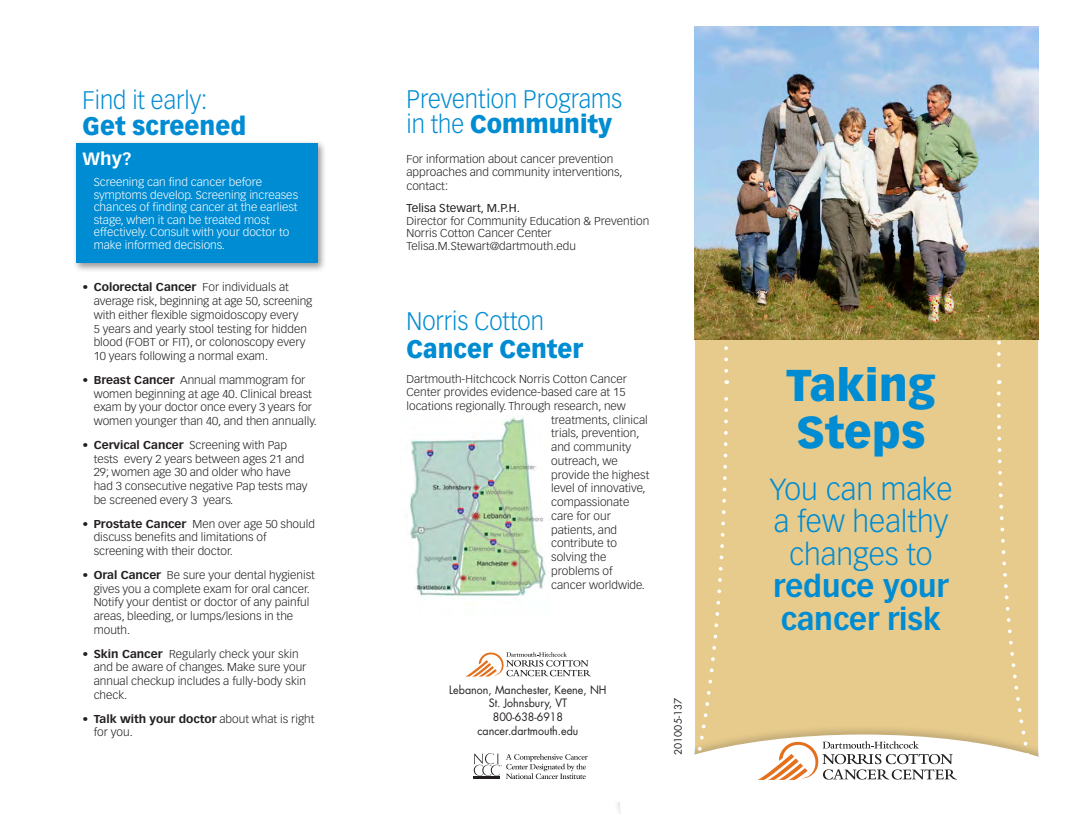
<style>
.page{position:relative;width:1065px;height:840px;background:#fff}
.page>*{position:absolute;margin:0;border:0;box-sizing:border-box;transform-origin:0 0}
.t1{font:900 43.75px "Vectora LT Std";color:#008cd2}
.t2{font:300 30px/32.5px "Vectora LT Std";color:#008cd2;text-align:center}
.subhead{font:300 25px/25px "Vectora LT Std";color:#008cd2;scale:.95 1}
.Headline_-_colored{font:300 25px "Vectora LT Std";color:#008cd2;scale:.95 1}
.subhead-2{font:900 25px "Vectora LT Std";color:#008cd2;scale:.95 1}
.Headline_-_colored-2{font:900 25px "Vectora LT Std";color:#008cd2;scale:.95 1}
.copy2{font:700 17.5px "Vectora LT Std";color:#fff;scale:1.05 1}
.copy2-2{font:300 11.25px/13.8px "Vectora LT Std";color:#231f20;scale:1.05 1}
.copy{font:300 11.25px/13.8px "Vectora LT Std";color:#231f20;scale:1.05 1}
.copy2-3{font:300 11.25px/12.5px "Vectora LT Std";color:#fff;scale:1.05 1}
.t3{font:11.25px "Futura Std";color:#231f20;scale:.95 1}
.copy-2{font:11.25px "Vectora LT Std";color:#231f20;scale:1.05 1}
.t4{font:10px "Futura Std";color:#231f20}
.s1{font-weight:700}
.s2{font-weight:900}
</style>
<div class="page">
<div style="left:694px;top:37px;width:345px;height:741px;background:#e7cb8c;border:1px solid #fff"></div>
<svg style="left:997px;top:340px;width:42px;height:44px"></svg>
<img style="left:694px;top:26px;width:345px;height:314px">
<img style="left:409px;top:417px;width:138px;height:179px">
<svg style="left:620px;top:390px;width:419px;height:424px"></svg>
<svg style="left:474px;top:753px;width:114px;height:26px"></svg>
<div style="left:72px;top:140px;width:255px;height:132px;background:#231f20;opacity:.45"></div>
<div style="left:76px;top:143px;width:242px;height:120px;background:#008cd2"></div>
<svg style="left:465px;top:652px;width:126px;height:25px"></svg>
<p class="Headline_-_colored" style="left:82px;top:85px;width:133px">Find it early:</p>
<p class="Headline_-_colored-2" style="left:82px;top:110px;width:174px">Get screened</p>
<p class="copy2" style="left:82px;top:148px;width:49px">Why?</p>
<p class="copy2-3" style="left:94px;top:176px;width:196px">Screening can find cancer before symptoms develop. Screening increases chances of finding cancer at the earliest stage, when it can be treated most effectively. Consult with your doctor to make informed decisions.</p>
<p class="copy2-2" style="left:94px;top:281px;width:210px;text-indent:-11px"><span class="s1">• Colorectal Cancer</span> For individuals at average risk, beginning at age 50, screening with either flexible sigmoidoscopy every<br>5 years and yearly stool testing for hidden blood (FOBT or FIT), or colonoscopy every 10 years following a normal exam.</p>
<p class="copy2-2" style="left:94px;top:373px;width:214px;text-indent:-11px"><span class="s1">• Breast Cancer</span> Annual mammogram for women beginning at age 40. Clinical breast exam by your doctor once every 3 years for women younger than 40, and then annually.</p>
<p class="copy2-2" style="left:94px;top:438px;width:205px;text-indent:-11px"><span class="s1">• Cervical Cancer</span> Screening with Pap tests every 2 years between ages 21 and 29; women age 30 and older who have had 3 consecutive negative Pap tests may be screened every 3 years.</p>
<p class="copy2-2" style="left:94px;top:517px;width:212px;text-indent:-11px"><span class="s1">• Prostate Cancer</span> Men over age 50 should discuss benefits and limitations of screening with their doctor.</p>
<p class="copy2-2" style="left:94px;top:568px;width:212px;text-indent:-11px"><span class="s1">• Oral Cancer</span> Be sure your dental hygienist gives you a complete exam for oral cancer.<br>Notify your dentist or doctor of any painful areas, bleeding, or lumps/lesions in the mouth.</p>
<p class="copy2-2" style="left:94px;top:647px;width:204px;text-indent:-11px"><span class="s1">• Skin Cancer</span> Regularly check your skin and be aware of changes. Make sure your annual checkup includes a fully-body skin check.</p>
<p class="copy2-2" style="left:94px;top:712px;width:212px;text-indent:-11px"><span class="s1">• Talk with your doctor</span> about what is right for you.</p>
<p class="subhead" style="left:407px;top:86px;width:229px">Prevention Programs in the <span class="s2">Community</span></p>
<p class="copy" style="left:407px;top:152px;width:207px">For information about cancer prevention approaches and community interventions, contact:</p>
<p class="copy-2" style="left:407px;top:202px;width:110px">Telisa Stewart, M.P.H.</p>
<p class="copy" style="left:407px;top:214px;width:233px">Director for Community Education &amp; Prevention</p>
<p class="copy" style="left:407px;top:227px;width:140px">Norris Cotton Cancer Center</p>
<p class="copy" style="left:407px;top:239px;width:163px">Telisa.M.Stewart@dartmouth.edu</p>
<p class="subhead" style="left:407px;top:309px;width:146px">Norris Cotton</p>
<p class="subhead-2" style="left:407px;top:333px;width:187px">Cancer Center</p>
<p class="copy" style="left:407px;top:372px;width:211px">Dartmouth-Hitchcock Norris Cotton Cancer</p>
<p class="copy" style="left:407px;top:386px;width:210px">Center provides evidence-based care at 15</p>
<p class="copy" style="left:407px;top:399px;width:210px">locations regionally. Through research, new</p>
<p class="copy" style="left:551px;top:413px;width:93px">treatments, clinical</p>
<p class="copy" style="left:551px;top:427px;width:86px">trials, prevention,</p>
<p class="copy" style="left:551px;top:441px;width:78px">and community</p>
<p class="copy" style="left:551px;top:454px;width:65px">outreach, we</p>
<p class="copy" style="left:551px;top:468px;width:95px">provide the highest</p>
<p class="copy" style="left:551px;top:482px;width:91px">level of innovative,</p>
<p class="copy" style="left:551px;top:496px;width:76px">compassionate</p>
<p class="copy" style="left:551px;top:509px;width:58px">care for our</p>
<p class="copy" style="left:551px;top:523px;width:64px">patients, and</p>
<p class="copy" style="left:551px;top:537px;width:64px">contribute to</p>
<p class="copy" style="left:551px;top:551px;width:54px">solving the</p>
<p class="copy" style="left:551px;top:564px;width:60px">problems of</p>
<p class="copy" style="left:551px;top:578px;width:91px">cancer worldwide.</p>
<p class="t3" style="left:449px;top:682px;width:167px">Lebanon, Manchester, Keene, NH</p>
<p class="t3" style="left:489px;top:696px;width:84px">St. Johnsbury, VT</p>
<p class="t3" style="left:493px;top:710px;width:75px">800-638-6918</p>
<p class="t3" style="left:478px;top:724px;width:108px">cancer.dartmouth.edu</p>
<p class="t4" style="left:672px;top:755px;width:59px;rotate:-90deg">201005-137</p>
<p class="t1" style="left:786px;top:358px;width:151px">Taking</p>
<p class="t1" style="left:797px;top:405px;width:130px">Steps</p>
<p class="t2" style="left:769px;top:473px;width:185px">You can make a few healthy changes to <span class="s1">reduce your cancer risk</span></p>
</div>
